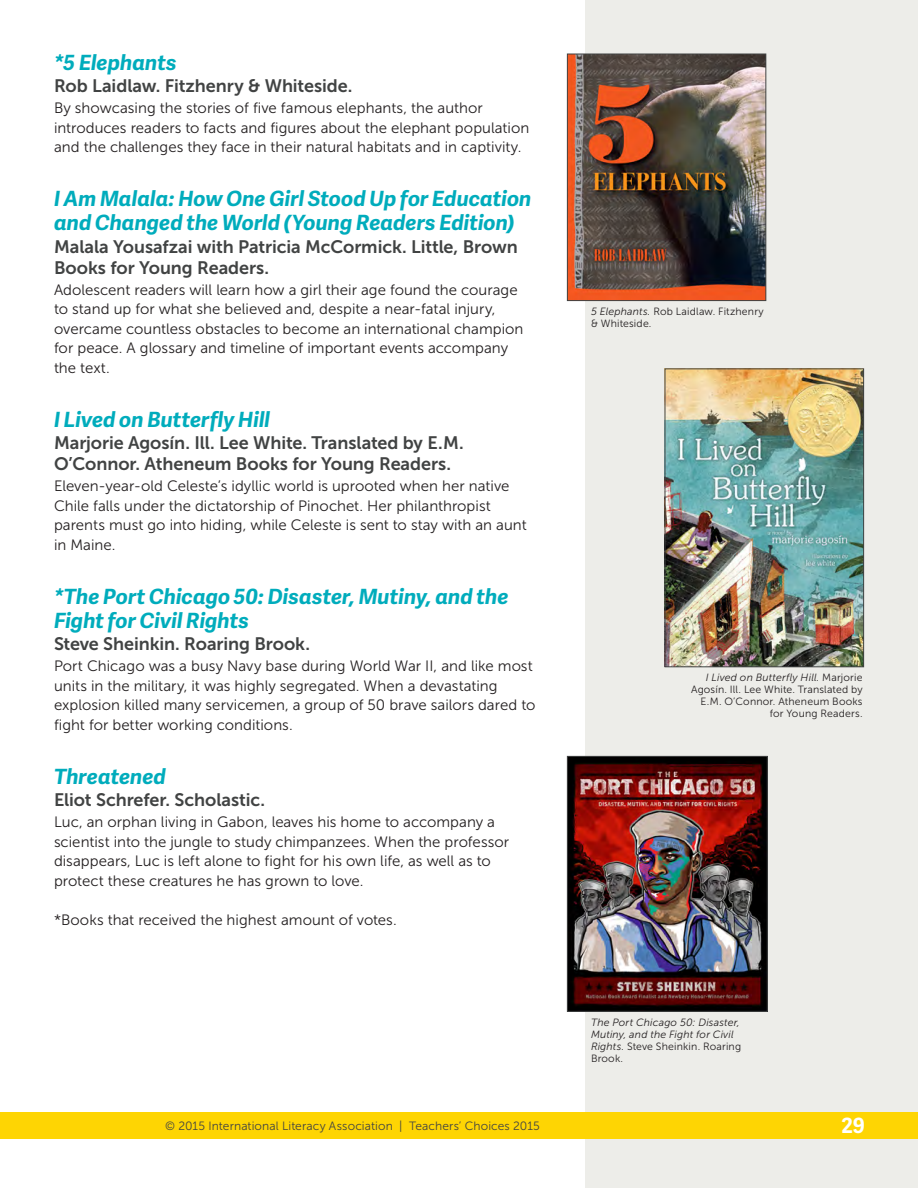
<style>
.page{position:relative;width:918px;height:1188px;background:#fff}
.page>*{position:absolute;margin:0;border:0;box-sizing:border-box;transform-origin:0 0}
.BKT{font:italic 700 21px/24px "Adelle Sans";color:#00acbc}
.t1{font:700 21px "Adelle Sans";color:#fff}
.BKI{font:18px/21px "Museo Sans 700";letter-spacing:-.005em;color:#414343}
.ABT{font:15px/19.5px "Museo Sans 300";letter-spacing:.005em;color:#231f20}
.t2{font:12px "Museo Sans 300";letter-spacing:.01em;color:#414343}
.FigT{font:10.5px/12px "Museo Sans 300";letter-spacing:.015em;color:#231f20}
.FigT-2{font:italic 10.5px/12px "Museo Sans 300";letter-spacing:.015em;color:#231f20}
.s1{font-style:italic}
.s2{font-style:normal}
</style>
<div class="page">
<div style="left:585px;top:0;width:333px;height:1188px;background:#edede9"></div>
<div style="left:0;top:1112px;width:918px;height:27px;background:#fed503"></div>
<img style="left:569px;top:56px;width:195px;height:243px">
<div style="left:567px;top:54px;width:199px;height:247px;border:1px solid #414343"></div>
<img style="left:569px;top:758px;width:197px;height:252px">
<div style="left:567px;top:756px;width:201px;height:256px;border:1px solid #414343"></div>
<img style="left:667px;top:370px;width:195px;height:295px">
<div style="left:665px;top:368px;width:199px;height:299px;border:1px solid #414343"></div>
<p class="BKT" style="left:54px;top:50px;width:124px">*5 Elephants</p>
<p class="BKI" style="left:54px;top:76px;width:300px">Rob Laidlaw. Fitzhenry &amp; Whiteside.</p>
<p class="ABT" style="left:54px;top:99px;width:477px">By showcasing the stories of five famous elephants, the author introduces readers to facts and figures about the elephant population and the challenges they face in their natural habitats and in captivity.</p>
<p class="BKT" style="left:54px;top:186px;width:479px">I Am Malala: How One Girl Stood Up for Education and Changed the World (Young Readers Edition)</p>
<p class="BKI" style="left:54px;top:236px;width:465px">Malala Yousafzai with Patricia McCormick. Little, Brown<br>Books for Young Readers.</p>
<p class="ABT" style="left:54px;top:280px;width:471px">Adolescent readers will learn how a girl their age found the courage to stand up for what she believed and, despite a near-fatal injury, overcame countless obstacles to become an international champion for peace. A glossary and timeline of important events accompany the text.</p>
<p class="BKT" style="left:54px;top:407px;width:218px">I Lived on Butterfly Hill</p>
<p class="BKI" style="left:54px;top:433px;width:411px">Marjorie Agosín. Ill. Lee White. Translated by E.M.<br>O’Connor. Atheneum Books for Young Readers.</p>
<p class="ABT" style="left:54px;top:477px;width:474px">Eleven-year-old Celeste’s idyllic world is uprooted when her native Chile falls under the dictatorship of Pinochet. Her philanthropist parents must go into hiding, while Celeste is sent to stay with an aunt in Maine.</p>
<p class="BKT" style="left:54px;top:584px;width:456px">*The Port Chicago 50: Disaster, Mutiny, and the<br>Fight for Civil Rights</p>
<p class="BKI" style="left:54px;top:634px;width:258px">Steve Sheinkin. Roaring Brook.</p>
<p class="ABT" style="left:54px;top:657px;width:483px">Port Chicago was a busy Navy base during World War II, and like most units in the military, it was highly segregated. When a devastating explosion killed many servicemen, a group of 50 brave sailors dared to fight for better working conditions.</p>
<p class="BKT" style="left:54px;top:764px;width:113px">Threatened</p>
<p class="BKI" style="left:54px;top:790px;width:213px">Eliot Schrefer. Scholastic.</p>
<p class="ABT" style="left:54px;top:813px;width:457px">Luc, an orphan living in Gabon, leaves his home to accompany a scientist into the jungle to study chimpanzees. When the professor disappears, Luc is left alone to fight for his own life, as well as to protect these creatures he has grown to love.</p>
<p class="ABT" style="left:54px;top:910px;width:344px">*Books that received the highest amount of votes.</p>
<p class="FigT" style="left:591px;top:305px;width:174px"><span class="s1">5 Elephants.</span> Rob Laidlaw. Fitzhenry &amp; Whiteside.</p>
<p class="FigT" style="left:691px;top:672px;width:173px;text-align:right"><span class="s1">I Lived on Butterfly Hill.</span> Marjorie<br>Agosín. Ill. Lee White. Translated by<br>E.M. O’Connor. Atheneum Books for Young Readers.</p>
<p class="FigT-2" style="left:591px;top:1016px;width:152px">The Port Chicago 50: Disaster,<br>Mutiny, and the Fight for Civil<br>Rights. <span class="s2">Steve Sheinkin. Roaring<br>Brook.</span></p>
<p class="t2" style="left:165px;top:1120px;width:376px">© 2015 International Literacy Association | Teachers’ Choices 2015</p>
<h1 class="t1" style="left:841px;top:1110px;width:25px">29</h1>
</div>
